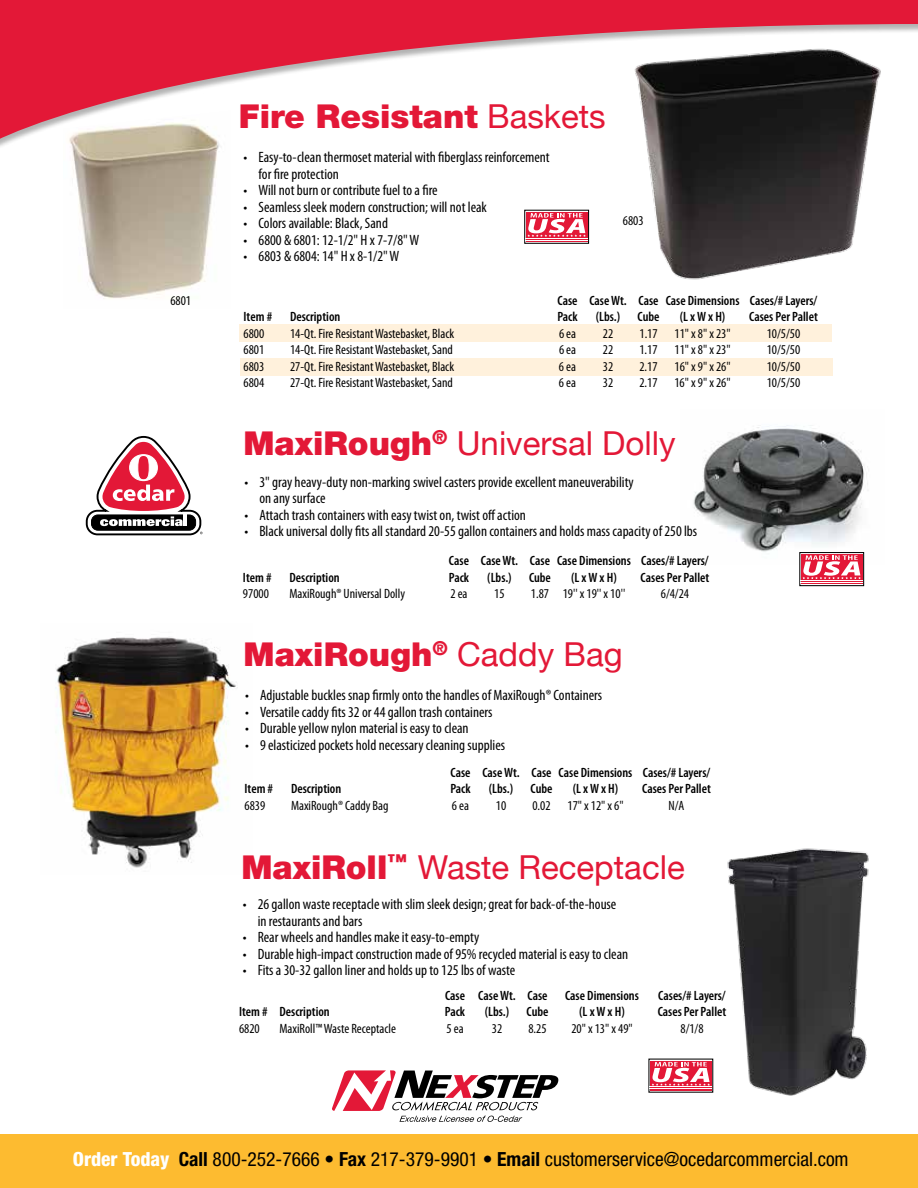
<style>
.page{position:relative;width:918px;height:1188px;background:#fff}
.page>*{position:absolute;margin:0;border:0;box-sizing:border-box;transform-origin:0 0}
.t1{font:33px "Helvetica Neue";color:#e31837}
.t2{font:900 33px "Helvetica Neue";color:#e31837}
.t3{font:condensed 19.5px "Helvetica Neue";color:#000}
.t4{font:condensed 15px/16.5px "Myriad Pro";color:#000}
.t5{font:condensed 13.5px "Myriad Pro";color:#000}
.t6{font:600 condensed 13.5px "Myriad Pro";color:#000}
.s1{font-weight:400}
.s2{font-weight:900}
.s3{font-weight:800;color:#fff}
.s4{font-weight:700}
</style>
<div class="page">
<svg style="left:0;top:0;width:918px;height:146px;fill:#e31837"></svg>
<img style="left:55px;top:637px;width:183px;height:231px">
<img style="left:632px;top:32px;width:251px;height:248px">
<img style="left:693px;top:425px;width:175px;height:140px">
<div style="left:239px;top:325px;width:593px;height:17px;background:#fff1dc"></div>
<div style="left:240px;top:358px;width:593px;height:17px;background:#fff1dc"></div>
<img style="left:63px;top:111px;width:167px;height:188px">
<svg style="left:85px;top:436px;width:118px;height:100px"></svg>
<img style="left:695px;top:848px;width:174px;height:248px">
<div style="left:0;top:1134px;width:918px;height:54px;background:#fdbb30"></div>
<svg style="left:332px;top:1070px;width:227px;height:52px"></svg>
<div style="left:650px;top:1061px;width:61px;height:30px;background:linear-gradient(to right,#e31837,#e31837)"></div>
<hr style="left:650px;top:1086px;width:62px;height:1px;background:#fff">
<hr style="left:650px;top:1089px;width:62px;height:1px;background:#fff">
<svg style="left:652px;top:1062px;width:58px;height:24px"></svg>
<div style="left:799px;top:552px;width:65px;height:34px;border:1px solid #000"></div>
<div style="left:801px;top:554px;width:61px;height:30px;background:#e31837"></div>
<hr style="left:801px;top:580px;width:62px;height:1px;background:#fff">
<hr style="left:801px;top:582px;width:62px;height:1px;background:#fff">
<svg style="left:803px;top:555px;width:58px;height:24px"></svg>
<div style="left:524px;top:210px;width:65px;height:34px;border:1px solid #000"></div>
<div style="left:526px;top:212px;width:61px;height:30px;background:#e31837"></div>
<hr style="left:525px;top:238px;width:63px;height:1px;background:#fff">
<hr style="left:526px;top:240px;width:62px;height:1px;background:#fff">
<svg style="left:528px;top:213px;width:58px;height:24px"></svg>
<p class="t5" style="left:170px;top:292px;width:22px">6801</p>
<h1 class="t2" style="left:239px;top:96px;width:368px">Fire Resistant <span class="s1">Baskets</span></h1>
<p class="t4" style="left:259px;top:149px;width:293px;text-indent:-15px">• Easy-to-clean thermoset material with fiberglass reinforcement for fire protection</p>
<p class="t4" style="left:244px;top:182px;width:196px">• Will not burn or contribute fuel to a fire</p>
<p class="t4" style="left:244px;top:198px;width:245px">• Seamless sleek modern construction; will not leak</p>
<p class="t4" style="left:244px;top:215px;width:146px">• Colors available: Black, Sand</p>
<p class="t4" style="left:244px;top:231px;width:177px">• 6800 &amp; 6801: 12-1/2" H x 7-7/8" W</p>
<p class="t4" style="left:244px;top:248px;width:157px">• 6803 &amp; 6804: 14" H x 8-1/2" W</p>
<p class="t5" style="left:623px;top:212px;width:22px">6803</p>
<p class="t6" style="left:558px;top:292px;width:261px">Case Case Wt. Case Case Dimensions Cases/# Layers/</p>
<p class="t6" style="left:244px;top:309px;width:30px">Item #</p>
<p class="t6" style="left:290px;top:309px;width:52px">Description</p>
<p class="t6" style="left:557px;top:309px;width:22px">Pack</p>
<p class="t6" style="left:596px;top:309px;width:26px">(Lbs.)</p>
<p class="t6" style="left:638px;top:309px;width:23px">Cube</p>
<p class="t6" style="left:680px;top:309px;width:47px">(L x W x H)</p>
<p class="t6" style="left:749px;top:309px;width:70px">Cases Per Pallet</p>
<p class="t5" style="left:244px;top:325px;width:22px">6800</p>
<p class="t5" style="left:290px;top:325px;width:166px">14-Qt. Fire Resistant Wastebasket, Black</p>
<p class="t5" style="left:559px;top:325px;width:19px">6 ea</p>
<p class="t5" style="left:603px;top:325px;width:12px">22</p>
<p class="t5" style="left:639px;top:325px;width:93px">1.17 11" x 8" x 23"</p>
<p class="t5" style="left:767px;top:325px;width:35px">10/5/50</p>
<p class="t5" style="left:244px;top:342px;width:22px">6801</p>
<p class="t5" style="left:290px;top:342px;width:164px">14-Qt. Fire Resistant Wastebasket, Sand</p>
<p class="t5" style="left:559px;top:342px;width:19px">6 ea</p>
<p class="t5" style="left:603px;top:342px;width:12px">22</p>
<p class="t5" style="left:639px;top:342px;width:93px">1.17 11" x 8" x 23"</p>
<p class="t5" style="left:767px;top:342px;width:35px">10/5/50</p>
<p class="t5" style="left:244px;top:358px;width:22px">6803</p>
<p class="t5" style="left:290px;top:358px;width:166px">27-Qt. Fire Resistant Wastebasket, Black</p>
<p class="t5" style="left:559px;top:358px;width:19px">6 ea</p>
<p class="t5" style="left:603px;top:358px;width:12px">32</p>
<p class="t5" style="left:639px;top:358px;width:93px">2.17 16" x 9" x 26"</p>
<p class="t5" style="left:767px;top:358px;width:35px">10/5/50</p>
<p class="t5" style="left:244px;top:375px;width:22px">6804</p>
<p class="t5" style="left:290px;top:375px;width:164px">27-Qt. Fire Resistant Wastebasket, Sand</p>
<p class="t5" style="left:559px;top:375px;width:19px">6 ea</p>
<p class="t5" style="left:603px;top:375px;width:12px">32</p>
<p class="t5" style="left:639px;top:375px;width:93px">2.17 16" x 9" x 26"</p>
<p class="t5" style="left:767px;top:375px;width:35px">10/5/50</p>
<h1 class="t1" style="left:243px;top:419px;width:434px"><span class="s2">MaxiRough</span><sup>®</sup> Universal Dolly</h1>
<p class="t4" style="left:259px;top:474px;width:376px;text-indent:-15px">• 3" gray heavy-duty non-marking swivel casters provide excellent maneuverability on any surface</p>
<p class="t4" style="left:244px;top:507px;width:283px">• Attach trash containers with easy twist on, twist off action</p>
<p class="t4" style="left:244px;top:523px;width:454px">• Black universal dolly fits all standard 20-55 gallon containers and holds mass capacity of 250 lbs</p>
<p class="t6" style="left:449px;top:552px;width:261px">Case Case Wt. Case Case Dimensions Cases/# Layers/</p>
<p class="t6" style="left:243px;top:569px;width:30px">Item #</p>
<p class="t6" style="left:289px;top:569px;width:52px">Description</p>
<p class="t6" style="left:449px;top:569px;width:22px">Pack</p>
<p class="t6" style="left:487px;top:569px;width:26px">(Lbs.)</p>
<p class="t6" style="left:529px;top:569px;width:23px">Cube</p>
<p class="t6" style="left:571px;top:569px;width:47px">(L x W x H)</p>
<p class="t6" style="left:641px;top:569px;width:70px">Cases Per Pallet</p>
<p class="t5" style="left:243px;top:586px;width:27px">97000</p>
<p class="t5" style="left:289px;top:586px;width:117px">MaxiRough® Universal Dolly</p>
<p class="t5" style="left:450px;top:586px;width:19px">2 ea</p>
<p class="t5" style="left:494px;top:586px;width:12px">15</p>
<p class="t5" style="left:531px;top:586px;width:96px">1.87 19'' x 19'' x 10''</p>
<p class="t5" style="left:661px;top:586px;width:30px">6/4/24</p>
<h1 class="t2" style="left:244px;top:634px;width:381px">MaxiRough<sup>®</sup> <span class="s1">Caddy Bag</span></h1>
<p class="t4" style="left:245px;top:687px;width:359px">• Adjustable buckles snap firmly onto the handles of MaxiRough® Containers</p>
<p class="t4" style="left:245px;top:703px;width:249px">• Versatile caddy fits 32 or 44 gallon trash containers</p>
<p class="t4" style="left:245px;top:720px;width:225px">• Durable yellow nylon material is easy to clean</p>
<p class="t4" style="left:245px;top:736px;width:262px">• 9 elasticized pockets hold necessary cleaning supplies</p>
<p class="t6" style="left:451px;top:764px;width:261px">Case Case Wt. Case Case Dimensions Cases/# Layers/</p>
<p class="t6" style="left:245px;top:780px;width:30px">Item #</p>
<p class="t6" style="left:291px;top:780px;width:52px">Description</p>
<p class="t6" style="left:450px;top:780px;width:22px">Pack</p>
<p class="t6" style="left:489px;top:780px;width:26px">(Lbs.)</p>
<p class="t6" style="left:531px;top:780px;width:23px">Cube</p>
<p class="t6" style="left:573px;top:780px;width:47px">(L x W x H)</p>
<p class="t6" style="left:642px;top:780px;width:70px">Cases Per Pallet</p>
<p class="t5" style="left:245px;top:797px;width:22px">6839</p>
<p class="t5" style="left:291px;top:797px;width:99px">MaxiRough® Caddy Bag</p>
<p class="t5" style="left:452px;top:797px;width:19px">6 ea</p>
<p class="t5" style="left:496px;top:797px;width:12px">10</p>
<p class="t5" style="left:532px;top:797px;width:93px">0.02 17" x 12" x 6"</p>
<p class="t5" style="left:669px;top:797px;width:17px">N/A</p>
<h1 class="t1" style="left:241px;top:844px;width:445px"><span class="s2">MaxiRoll</span><sup>™</sup> Waste Receptacle</h1>
<p class="t4" style="left:258px;top:896px;width:360px;text-indent:-15px">• 26 gallon waste receptacle with slim sleek design; great for back-of-the-house in restaurants and bars</p>
<p class="t4" style="left:243px;top:929px;width:238px">• Rear wheels and handles make it easy-to-empty</p>
<p class="t4" style="left:243px;top:945px;width:387px">• Durable high-impact construction made of 95% recycled material is easy to clean</p>
<p class="t4" style="left:243px;top:962px;width:274px">• Fits a 30-32 gallon liner and holds up to 125 lbs of waste</p>
<p class="t6" style="left:445px;top:987px;width:104px">Case Case Wt. Case</p>
<p class="t6" style="left:565px;top:987px;width:75px">Case Dimensions</p>
<p class="t6" style="left:658px;top:987px;width:69px">Cases/# Layers/</p>
<p class="t6" style="left:239px;top:1003px;width:92px">Item # Description</p>
<p class="t6" style="left:445px;top:1003px;width:22px">Pack</p>
<p class="t6" style="left:485px;top:1003px;width:26px">(Lbs.)</p>
<p class="t6" style="left:527px;top:1003px;width:23px">Cube</p>
<p class="t6" style="left:579px;top:1003px;width:47px">(L x W x H)</p>
<p class="t6" style="left:658px;top:1003px;width:70px">Cases Per Pallet</p>
<p class="t5" style="left:239px;top:1020px;width:22px">6820</p>
<p class="t5" style="left:280px;top:1020px;width:118px">MaxiRoll™ Waste Receptacle</p>
<p class="t5" style="left:446px;top:1020px;width:19px">5 ea</p>
<p class="t5" style="left:492px;top:1020px;width:12px">32</p>
<p class="t5" style="left:528px;top:1020px;width:20px">8.25</p>
<p class="t5" style="left:571px;top:1020px;width:63px">20" x 13" x 49"</p>
<p class="t5" style="left:680px;top:1020px;width:25px">8/1/8</p>
<h2 class="t3" style="left:73px;top:1148px;width:777px"><span class="s3">Order Today</span> <span class="s4">Call</span> 800-252-7666 • <span class="s4">Fax</span> 217-379-9901 • <span class="s4">Email</span> customerservice@ocedarcommercial.com</h2>
</div>
